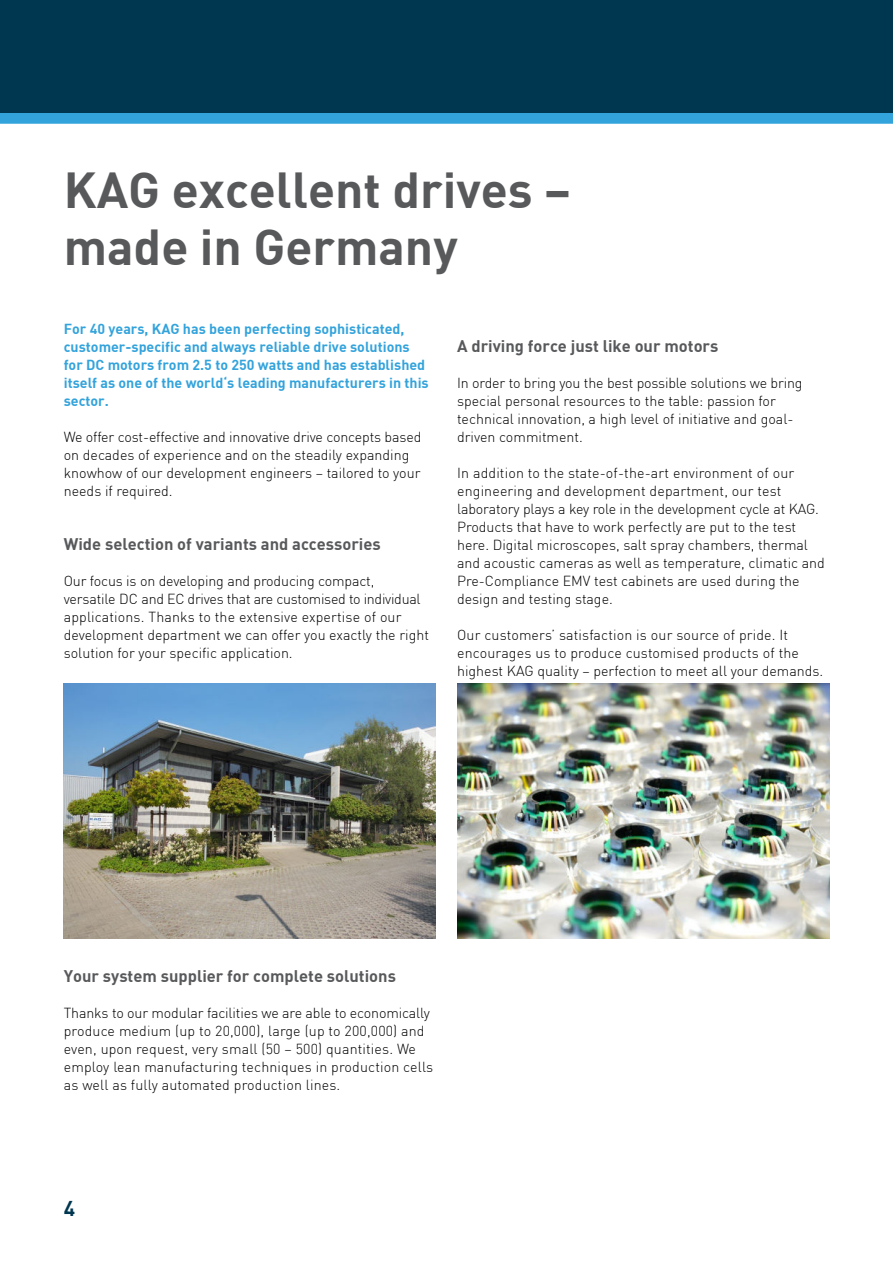
<style>
.page{position:relative;width:893px;height:1263px;background:#fff}
.page>*{position:absolute;margin:0;border:0;box-sizing:border-box;transform-origin:0 0}
.t1{font:49.5px/57px "DIN Bold";color:#58595b}
.t2{font:21px "DIN Bold";color:#003750}
.t3{font:16.5px "DIN Bold";color:#58595b}
.t4{font:300 14.25px/18px "DIN";color:#000}
.t5{font:14.25px/18px "DIN Bold";color:#33a3dc}
</style>
<div class="page">
<div style="left:0;top:0;width:893px;height:115px;background:#003750"></div>
<div style="left:0;top:113px;width:893px;height:11px;background:#33a3dc"></div>
<img style="left:64px;top:683px;width:372px;height:255px">
<img style="left:457px;top:683px;width:372px;height:255px">
<h1 class="t1" style="left:64px;top:164px;width:509px">KAG excellent drives – made in Germany</h1>
<p class="t5" style="left:64px;top:320px;width:366px">For 40 years, KAG has been perfecting sophisticated, customer-specific and always reliable drive solutions for DC motors from 2.5 to 250 watts and has established itself as one of the world‘s leading manufacturers in this sector.</p>
<p class="t4" style="left:64px;top:427px;width:359px">We offer cost-effective and innovative drive concepts based on decades of experience and on the steadily expanding knowhow of our development engineers – tailored to your needs if required.</p>
<p class="t3" style="left:64px;top:536px;width:318px">Wide selection of variants and accessories</p>
<p class="t4" style="left:64px;top:571px;width:367px">Our focus is on developing and producing compact, versatile DC and EC drives that are customised to individual applications. Thanks to the extensive expertise of our development department we can offer you exactly the right solution for your specific application.</p>
<p class="t3" style="left:457px;top:338px;width:263px">A driving force just like our motors</p>
<p class="t4" style="left:457px;top:373px;width:347px">In order to bring you the best possible solutions we bring special personal resources to the table: passion for technical innovation, a high level of initiative and goal&shy;driven commitment.</p>
<p class="t4" style="left:457px;top:463px;width:369px">In addition to the state-of-the-art environment of our engineering and development department, our test laboratory plays a key role in the development cycle at KAG.<br>Products that have to work perfectly are put to the test here. Digital microscopes, salt spray chambers, thermal and acoustic cameras as well as temperature, climatic and Pre-Compliance EMV test cabinets are used during the design and testing stage.</p>
<p class="t4" style="left:457px;top:625px;width:368px">Our customers’ satisfaction is our source of pride. It encourages us to produce customised products of the highest KAG quality – perfection to meet all your demands.</p>
<p class="t3" style="left:64px;top:968px;width:334px">Your system supplier for complete solutions</p>
<p class="t4" style="left:64px;top:1003px;width:371px">Thanks to our modular facilities we are able to economically produce medium (up to 20,000), large (up to 200,000) and even, upon request, very small (50 – 500) quantities. We employ lean manufacturing techniques in production cells as well as fully automated production lines.</p>
<h2 class="t2" style="left:64px;top:1198px;width:13px">4</h2>
</div>
